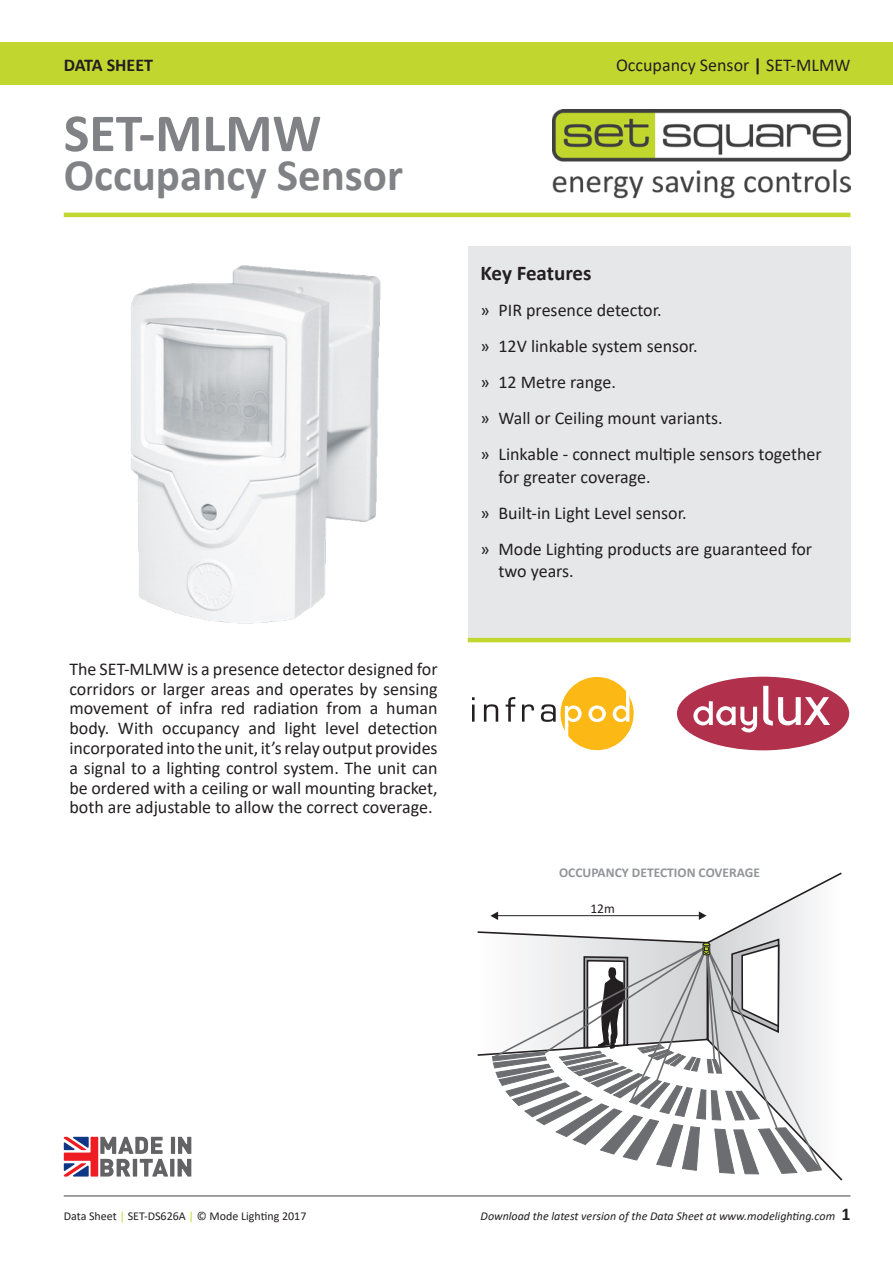
<style>
.page{position:relative;width:893px;height:1263px;background:#fff}
.page>*{position:absolute;margin:0;border:0;box-sizing:border-box;transform-origin:0 0}
.t1{font:700 54px "Calibri";color:#808285}
.t2{font:700 45px "Calibri";color:#808285}
.Eco{font:700 21px "Calibri";letter-spacing:-.01em;color:#231f20}
.t3{font:18px/19.8px "Calibri";color:#231f20}
.t4{font:700 18px "Calibri";color:#231f20}
.Eco_List{font:700 13.5px "Calibri";color:#939598}
.Eco_List-2{font:13.5px "Calibri";color:#231f20}
.t5{font:italic 12px "Calibri";color:#231f20}
.t6{font:12px "Calibri";color:#231f20}
.s1{font-weight:700}
.s2{color:#c1d72f}
.s3{font-weight:700;font-style:normal;font-size:18px}
</style>
<div class="page">
<div style="left:0;top:43px;width:893px;height:42px;background:#c1d72f"></div>
<hr style="left:64px;top:213px;width:786px;height:4px;background:#c1d72f">
<hr style="left:64px;top:1195px;width:786px;height:2px;background:#808285">
<img style="left:553px;top:109px;width:298px;height:90px">
<div style="left:468px;top:247px;width:382px;height:394px;background:#e6e7e9"></div>
<hr style="left:468px;top:638px;width:382px;height:4px;background:#c1d72f">
<div style="left:677px;top:677px;width:172px;height:73px;background:#b1314d;border-radius:50%"></div>
<svg style="left:763px;top:686px;width:67px;height:40px"></svg>
<svg style="left:693px;top:701px;width:64px;height:31px"></svg>
<div style="left:560px;top:676px;width:74px;height:75px;background:#fcb814;border-radius:50%"></div>
<div style="left:559px;top:675px;width:76px;height:77px;border:2px solid #fff;border-radius:50%"></div>
<hr style="left:472px;top:704px;width:3px;height:18px;background:#231f20">
<svg style="left:484px;top:704px;width:14px;height:18px"></svg>
<svg style="left:506px;top:697px;width:9px;height:25px"></svg>
<svg style="left:522px;top:704px;width:12px;height:18px"></svg>
<svg style="left:541px;top:704px;width:15px;height:18px"></svg>
<svg style="left:588px;top:705px;width:18px;height:17px"></svg>
<svg style="left:565px;top:705px;width:17px;height:32px"></svg>
<svg style="left:613px;top:690px;width:16px;height:32px"></svg>
<svg style="left:478px;top:873px;width:364px;height:307px"></svg>
<img style="left:131px;top:265px;width:250px;height:359px">
<hr style="left:171px;top:1137px;width:4px;height:17px;background:#636366">
<svg style="left:64px;top:1137px;width:104px;height:39px"></svg>
<svg style="left:170px;top:1159px;width:4px;height:17px"></svg>
<svg style="left:178px;top:1137px;width:13px;height:39px"></svg>
<p class="t4" style="left:64px;top:52px;width:91px">DATA SHEET</p>
<h1 class="t1" style="left:64px;top:95px;width:259px">SET-MLMW</h1>
<h2 class="t2" style="left:64px;top:143px;width:341px">Occupancy Sensor</h2>
<p class="t3" style="left:69px;top:658px;width:370px;text-align:justify">The SET-MLMW is a presence detector designed for corridors or larger areas and operates by sensing movement of infra red radiation from a human body. With occupancy and light level detection incorporated into the unit, it’s relay output provides a signal to a lighting control system. The unit can be ordered with a ceiling or wall mounting bracket, both are adjustable to allow the correct coverage.</p>
<p class="t3" style="left:616px;top:54px;width:236px">Occupancy Sensor <span class="s1">|</span> SET-MLMW</p>
<p class="Eco" style="left:480px;top:258px;width:112px">Key Features</p>
<p class="t3" style="left:480px;top:300px;width:183px">» PIR presence detector.</p>
<p class="t3" style="left:480px;top:336px;width:219px">» 12V linkable system sensor.</p>
<p class="t3" style="left:480px;top:372px;width:137px">» 12 Metre range.</p>
<p class="t3" style="left:480px;top:408px;width:244px">» Wall or Ceiling mount variants.</p>
<p class="t3" style="left:498px;top:442px;width:325px;line-height:22.5px;text-indent:-18px">» Linkable - connect multiple sensors together for greater coverage.</p>
<p class="t3" style="left:480px;top:502px;width:208px">» Built-in Light Level sensor.</p>
<p class="t3" style="left:498px;top:537px;width:315px;line-height:22.5px;text-indent:-18px">» Mode Lighting products are guaranteed for two years.</p>
<p class="Eco_List" style="left:559px;top:863px;width:202px">OCCUPANCY DETECTION COVERAGE</p>
<p class="Eco_List-2" style="left:590px;top:899px;width:26px">12m</p>
<p class="t6" style="left:64px;top:1208px;width:244px">Data Sheet <span class="s2">|</span> SET-DS626A <span class="s2">|</span> © Mode Lighting 2017</p>
<p class="t5" style="left:481px;top:1208px;width:371px">Download the latest version of the Data Sheet at www.modelighting.com <span class="s3">1</span></p>
</div>
